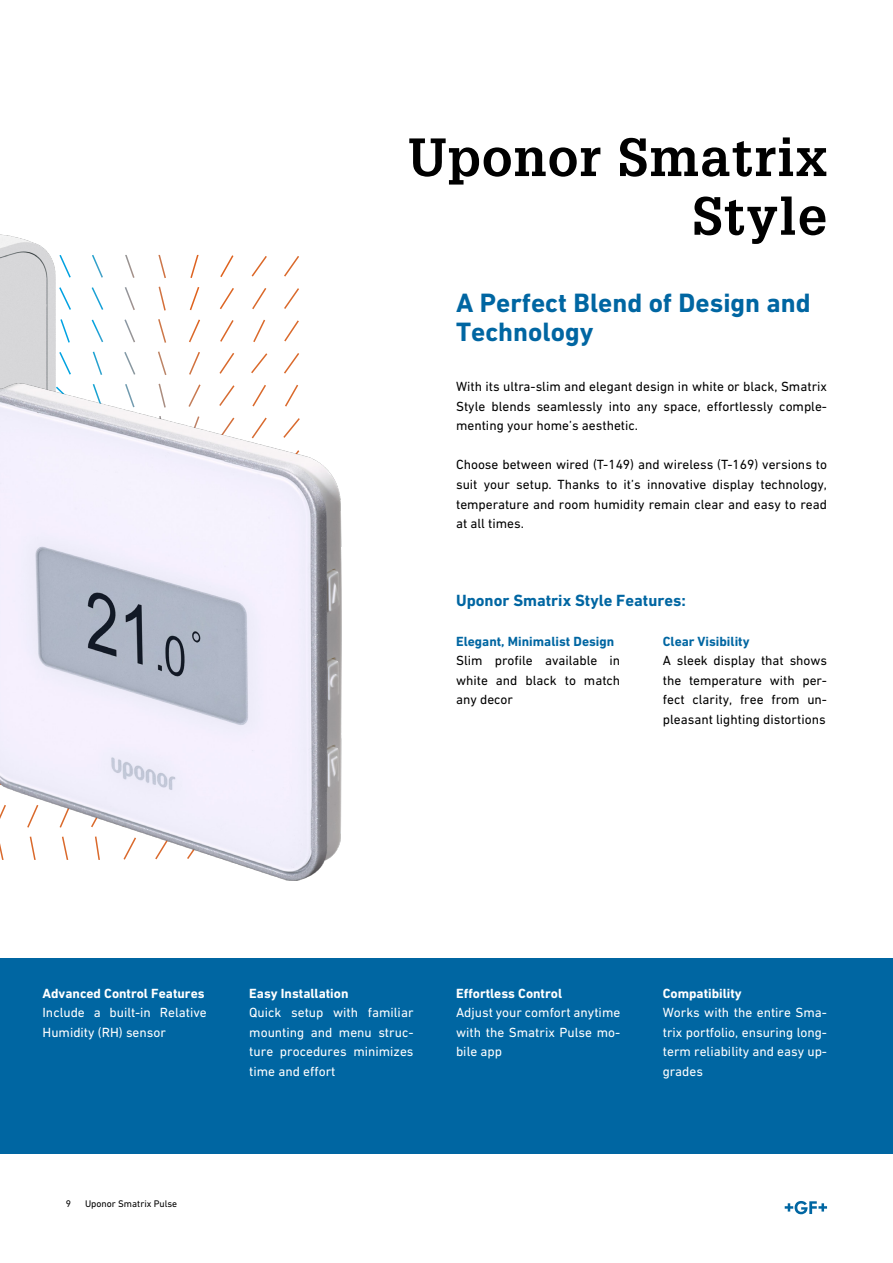
<style>
.page{position:relative;width:893px;height:1263px;background:#fff}
.page>*{position:absolute;margin:0;border:0;box-sizing:border-box;transform-origin:0 0}
.t1{font:700 52.5px/58.7px "Glypha LT Pro";letter-spacing:.025em;color:#000;text-align:right}
.t2{font:700 27px/29.4px "DIN Next W1 G";color:#0066a2}
.t3{font:700 16.5px "DIN Next W1 G";color:#0066a2}
.t4{font:13.5px/19.5px "DIN Next W1 G";color:#000;text-align:justify}
.t5{font:13.5px/19.5px "DIN Next W1 G";color:#fff;text-align:justify}
.t6{font:700 13.5px "DIN Next W1 G";color:#fff}
.t7{font:700 13.5px "DIN Next W1 G";color:#0066a2}
.t8{font:9.75px "DIN Next W1 G";color:#000}
</style>
<div class="page">
<svg style="left:59px;top:255px;width:240px;height:129px"></svg>
<img style="left:0;top:235px;width:56px;height:149px">
<img style="left:0;top:384px;width:342px;height:496px">
<div style="left:0;top:958px;width:893px;height:196px;background:#0066a2"></div>
<svg style="left:785px;top:1201px;width:42px;height:13px"></svg>
<h1 class="t1" style="left:408px;top:127px;width:420px">Uponor Smatrix<br>Style</h1>
<h2 class="t2" style="left:456px;top:288px;width:356px">A Perfect Blend of Design and<br>Technology</h2>
<p class="t4" style="left:456px;top:377px;width:372px">With its ultra-slim and elegant design in white or black, Smatrix Style blends seamlessly into any space, effortlessly comple&shy;menting your home’s aesthetic.</p>
<p class="t4" style="left:456px;top:455px;width:373px">Choose between wired (T-149) and wireless (T-169) versions to suit your setup. Thanks to it’s innovative display technology, temperature and room humidity remain clear and easy to read at all times.</p>
<p class="t3" style="left:456px;top:591px;width:231px">Uponor Smatrix Style Features:</p>
<p class="t7" style="left:456px;top:633px;width:160px">Elegant, Minimalist Design</p>
<p class="t4" style="left:456px;top:651px;width:166px">Slim profile available in white and black to match any decor</p>
<p class="t7" style="left:663px;top:633px;width:88px">Clear Visibility</p>
<p class="t4" style="left:663px;top:651px;width:166px">A sleek display that shows the temperature with per&shy;fect clarity, free from un&shy;pleasant lighting distortions</p>
<p class="t6" style="left:43px;top:985px;width:164px">Advanced Control Features</p>
<p class="t5" style="left:43px;top:1003px;width:166px">Include a built-in Relative<br>Humidity (RH) sensor</p>
<p class="t6" style="left:249px;top:985px;width:101px">Easy Installation</p>
<p class="t5" style="left:249px;top:1003px;width:166px">Quick setup with familiar mounting and menu struc&shy;ture procedures minimizes time and effort</p>
<p class="t6" style="left:456px;top:985px;width:108px">Effortless Control</p>
<p class="t5" style="left:456px;top:1003px;width:166px">Adjust your comfort anytime with the Smatrix Pulse mo&shy;bile app</p>
<p class="t6" style="left:663px;top:985px;width:80px">Compatibility</p>
<p class="t5" style="left:663px;top:1003px;width:166px">Works with the entire Sma&shy;trix portfolio, ensuring long&shy;term reliability and easy up&shy;grades</p>
<p class="t8" style="left:66px;top:1197px;width:7px">9</p>
<p class="t8" style="left:85px;top:1197px;width:94px">Uponor Smatrix Pulse</p>
</div>
